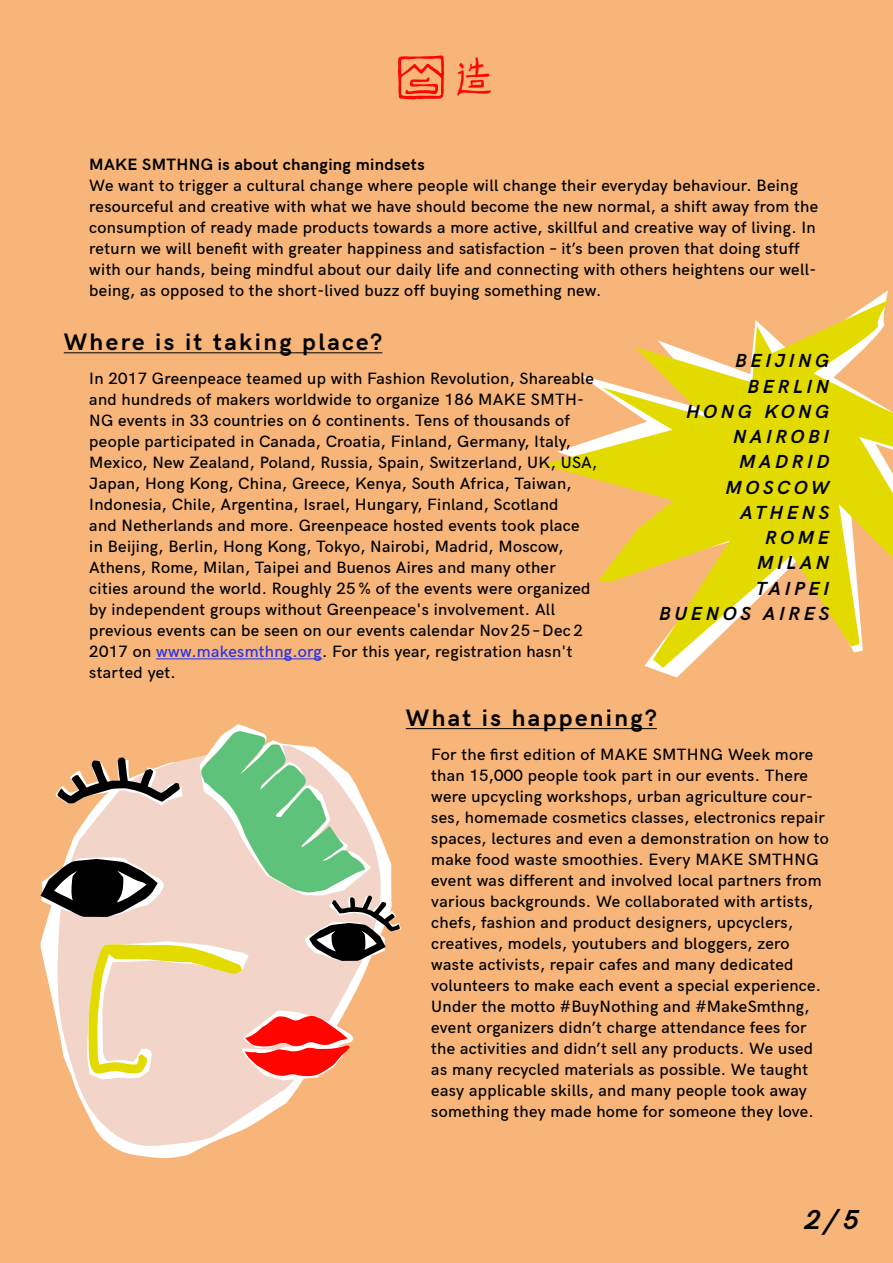
<style>
.page{position:relative;width:893px;height:1263px;background:#f7b579}
.page>*{position:absolute;margin:0;border:0;box-sizing:border-box;transform-origin:0 0}
.t1{font:italic 700 27px "HK Grotesk";color:#000}
.t2{font:700 24px "HK Grotesk";letter-spacing:.1em;color:#000}
.t3{font:italic 700 18.6px/25.2px "HK Grotesk";letter-spacing:.2em;color:#000;text-align:right}
.t4{font:500 16.5px/21px "HK Grotesk";letter-spacing:.02em;color:#000}
.t5{font:700 16.5px "HK Grotesk";letter-spacing:.02em;color:#000}
.s1{color:#2632ed}
</style>
<div class="page">
<svg style="left:398px;top:55px;width:46px;height:44px;background:#fa6e48"></svg>
<svg style="left:457px;top:57px;width:34px;height:39px"></svg>
<div style="left:557px;top:290px;width:336px;height:387px;background:#f7b579"></div>
<svg style="left:542px;top:300px;width:351px;height:368px;background:#eeca4c"></svg>
<hr style="left:64px;top:352px;width:318px;height:1px;background:#000">
<hr style="left:156px;top:658px;width:166px;height:1px;background:#2632ed">
<hr style="left:406px;top:728px;width:251px;height:1px;background:#000">
<svg style="left:41px;top:1080px;width:351px;height:78px;background:#f7bd89"></svg>
<svg style="left:58px;top:1080px;width:323px;height:67px;background:#f5c9a9"></svg>
<svg style="left:40px;top:724px;width:361px;height:356px;background:#d6bb9c"></svg>
<p class="t5" style="left:89px;top:152px;width:337px">MAKE SMTHNG is about changing mindsets</p>
<p class="t4" style="left:89px;top:174px;width:730px">We want to trigger a cultural change where people will change their everyday behaviour. Being resourceful and creative with what we have should become the new normal, a shift away from the consumption of ready made products towards a more active, skillful and creative way of living. In return we will benefit with greater happiness and satisfaction – it’s been proven that doing stuff with our hands, being mindful about our daily life and connecting with others heightens our well&shy;being, as opposed to the short-lived buzz off buying something new.</p>
<h2 class="t2" style="left:64px;top:324px;width:320px">Where is it taking place?</h2>
<p class="t4" style="left:89px;top:367px;width:509px">In 2017 Greenpeace teamed up with Fashion Revolution, Shareable and hundreds of makers worldwide to organize 186 MAKE SMTH-NG events in 33 countries on 6 continents. Tens of thousands of people participated in Canada, Croatia, Finland, Germany, Italy, Mexico, New Zealand, Poland, Russia, Spain, Switzerland, UK, USA, Japan, Hong Kong, China, Greece, Kenya, South Africa, Taiwan, Indonesia, Chile, Argentina, Israel, Hungary, Finland, Scotland<br>and Netherlands and more. Greenpeace hosted events took place in Beijing, Berlin, Hong Kong, Tokyo, Nairobi, Madrid, Moscow, Athens, Rome, Milan, Taipei and Buenos Aires and many other cities around the world. Roughly 25 % of the events were organized by independent groups without Greenpeace's involvement. All previous events can be seen on our events calendar Nov 25–Dec 2<br>2017 on <span class="s1">www.makesmthng.org</span>. For this year, registration hasn't started yet.</p>
<h2 class="t2" style="left:406px;top:700px;width:252px">What is happening?</h2>
<p class="t4" style="left:431px;top:742px;width:399px">For the first edition of MAKE SMTHNG Week more than 15,000 people took part in our events. There were upcycling workshops, urban agriculture cour&shy;ses, homemade cosmetics classes, electronics repair spaces, lectures and even a demonstration on how to make food waste smoothies. Every MAKE SMTHNG event was different and involved local partners from various backgrounds. We collaborated with artists, chefs, fashion and product designers, upcyclers, creatives, models, youtubers and bloggers, zero waste activists, repair cafes and many dedicated volunteers to make each event a special experience.<br>Under the motto #BuyNothing and #MakeSmthng, event organizers didn’t charge attendance fees for the activities and didn’t sell any products. We used as many recycled materials as possible. We taught easy applicable skills, and many people took away something they made home for someone they love.</p>
<p class="t3" style="left:659px;top:347px;width:171px">BEIJING<br>BERLIN<br>HONG KONG<br>NAIROBI<br>MADRID<br>MOSCOW<br>ATHENS<br>ROME<br>MILAN<br>TAIPEI<br>BUENOS AIRES</p>
<h1 class="t1" style="left:805px;top:1199px;width:56px">2/5</h1>
</div>
